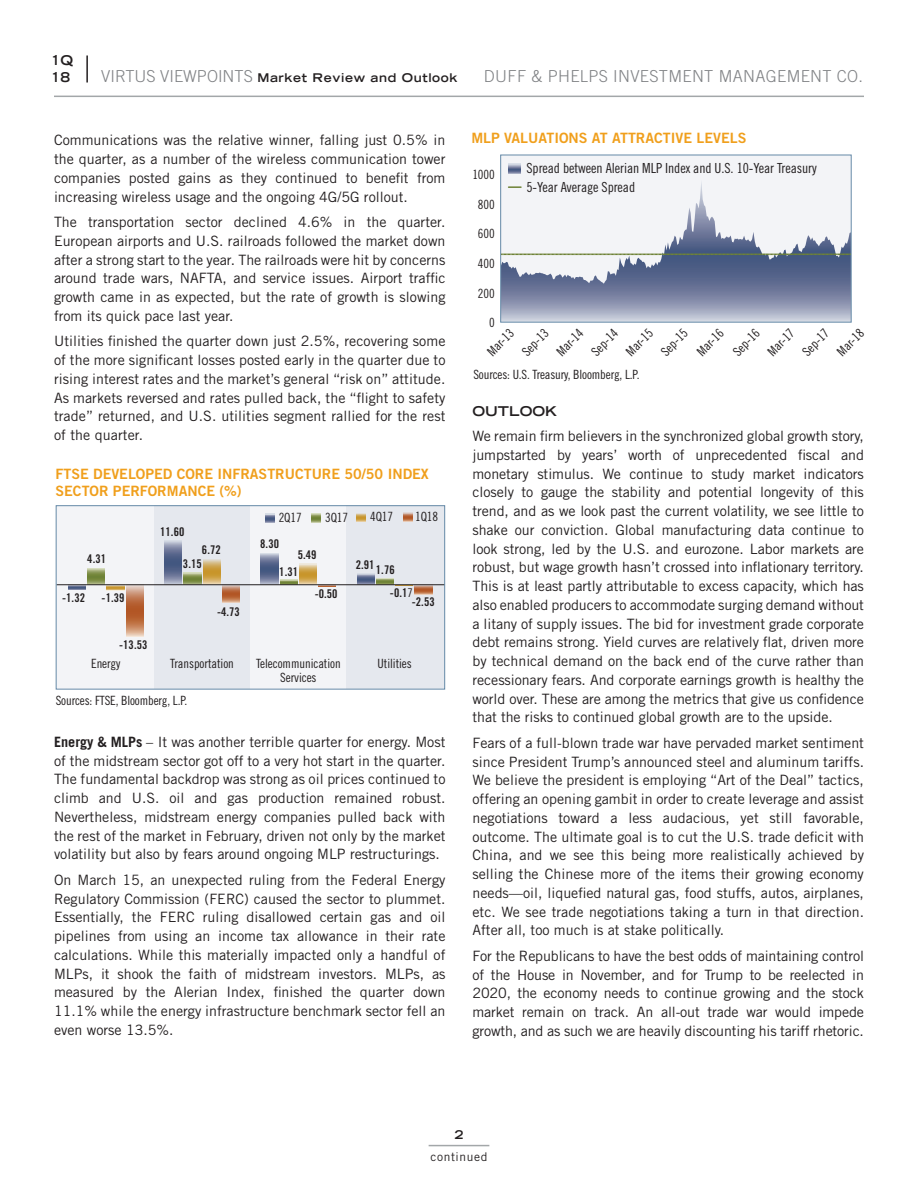
<style>
.page{position:relative;width:918px;height:1188px;background:#fff}
.page>*{position:absolute;margin:0;border:0;box-sizing:border-box;transform-origin:0 0}
.t1{font:300 16.5px "Trade Gothic LT Std";letter-spacing:.02em;color:#808285}
.Body_Copy{font:14.25px/18.8px "Trade Gothic LT Std";color:#231f20;text-align:justify}
.t2{font:14.25px/17.1px "Trade Gothic LT Std Bd 2";color:#f09f1c}
.t3{font:13.95px/19.2px "Trade Gothic Cond Eighteen";letter-spacing:-.005em;color:#231f20}
.Body_Copy-2{font:700 expanded 13.5px/17.1px "Trade Gothic LH";color:#231f20}
.t4{font:12.75px "Trade Gothic Cond Eighteen";letter-spacing:-.005em;color:#231f20}
.t5{font:12px/25.3px "Trade Gothic Bold Cond Twenty";letter-spacing:.005em;color:#231f20}
.t6{font:700 expanded 12px "Trade Gothic LH";letter-spacing:.05em;color:#231f20}
.t7{font:12px "Trade Gothic";letter-spacing:.05em;color:#231f20}
.s1{font-family:"Trade Gothic LT Std";font-weight:300;font-stretch:normal;font-size:16.5px;color:#808285}
.s2{font-family:"Trade Gothic Cond Eighteen"}
.s3{font-weight:700}
</style>
<div class="page">
<hr style="left:54px;top:96px;width:810px;height:1px;background:#a3a7a9">
<hr style="left:86px;top:56px;width:2px;height:26px;background:#231f20">
<hr style="left:429px;top:1145px;width:60px;height:1px;background:#a3a7a9">
<div style="left:501px;top:155px;width:350px;height:167px;background:#f3f4f7"></div>
<svg style="left:502px;top:182px;width:348px;height:139px"></svg>
<svg style="left:502px;top:254px;width:348px;height:1px"></svg>
<div style="left:500px;top:155px;width:352px;height:168px;border:1px solid #668aa8"></div>
<svg style="left:509px;top:164px;width:12px;height:10px"></svg>
<svg style="left:509px;top:186px;width:12px;height:2px"></svg>
<div style="left:56px;top:506px;width:389px;height:183px;background:#f3f4f7"></div>
<div style="left:347px;top:506px;width:98px;height:183px;background:#e5e8ee"></div>
<div style="left:154px;top:506px;width:96px;height:183px;background:#e5e8ee"></div>
<svg style="left:126px;top:585px;width:17px;height:51px"></svg>
<svg style="left:222px;top:585px;width:18px;height:18px"></svg>
<svg style="left:319px;top:585px;width:17px;height:2px"></svg>
<svg style="left:415px;top:585px;width:17px;height:9px"></svg>
<svg style="left:107px;top:585px;width:17px;height:5px"></svg>
<svg style="left:203px;top:559px;width:17px;height:25px"></svg>
<svg style="left:299px;top:564px;width:18px;height:20px"></svg>
<svg style="left:396px;top:585px;width:17px;height:1px"></svg>
<svg style="left:87px;top:568px;width:18px;height:16px"></svg>
<svg style="left:184px;top:573px;width:17px;height:11px"></svg>
<svg style="left:280px;top:580px;width:17px;height:4px"></svg>
<svg style="left:376px;top:578px;width:18px;height:6px"></svg>
<svg style="left:68px;top:585px;width:18px;height:5px"></svg>
<svg style="left:165px;top:541px;width:17px;height:43px"></svg>
<svg style="left:261px;top:553px;width:17px;height:31px"></svg>
<svg style="left:357px;top:574px;width:17px;height:10px"></svg>
<hr style="left:57px;top:584px;width:388px;height:1px;background:#231f20">
<svg style="left:403px;top:513px;width:9px;height:8px"></svg>
<svg style="left:357px;top:513px;width:9px;height:9px"></svg>
<svg style="left:312px;top:514px;width:9px;height:8px"></svg>
<svg style="left:265px;top:514px;width:9px;height:9px"></svg>
<div style="left:56px;top:505px;width:389px;height:185px;border:1px solid #668aa8"></div>
<p class="Body_Copy-2" style="left:51px;top:51px;width:24px">1Q<br>18</p>
<p class="t6" style="left:101px;top:70px;width:358px"><span class="s1">VIRTUS VIEWPOINTS</span> Market Review and Outlook</p>
<p class="t1" style="left:484px;top:66px;width:381px">DUFF &amp; PHELPS INVESTMENT MANAGEMENT CO.</p>
<p class="Body_Copy" style="left:54px;top:131px;width:393px">Communications was the relative winner, falling just 0.5% in the quarter, as a number of the wireless communication tower companies posted gains as they continued to benefit from increasing wireless usage and the ongoing 4G/5G rollout.</p>
<p class="Body_Copy" style="left:54px;top:212px;width:393px">The transportation sector declined 4.6% in the quarter.<br>European airports and U.S. railroads followed the market down after a strong start to the year. The railroads were hit by concerns around trade wars, NAFTA, and service issues. Airport traffic growth came in as expected, but the rate of growth is slowing from its quick pace last year.</p>
<p class="Body_Copy" style="left:54px;top:332px;width:393px">Utilities finished the quarter down just 2.5%, recovering some of the more significant losses posted early in the quarter due to rising interest rates and the market’s general “risk on” attitude.<br>As markets reversed and rates pulled back, the “flight to safety trade” returned, and U.S. utilities segment rallied for the rest of the quarter.</p>
<p class="t2" style="left:56px;top:465px;width:375px">FTSE DEVELOPED CORE INFRASTRUCTURE 50/50 INDEX<br>SECTOR PERFORMANCE (%)</p>
<p class="t5" style="left:87px;top:546px;width:20px">4.31</p>
<p class="t5" style="left:102px;top:585px;width:24px">-1.39</p>
<p class="t5" style="left:119px;top:632px;width:30px">-13.53</p>
<p class="t5" style="left:62px;top:585px;width:24px">-1.32</p>
<p class="t5" style="left:160px;top:519px;width:26px">11.60</p>
<p class="t5" style="left:183px;top:551px;width:20px">3.15</p>
<p class="t5" style="left:202px;top:537px;width:20px">6.72</p>
<p class="t5" style="left:217px;top:599px;width:24px">-4.73</p>
<p class="t4" style="left:91px;top:656px;width:31px">Energy</p>
<p class="t4" style="left:170px;top:656px;width:65px">Transportation</p>
<p class="t4" style="left:56px;top:692px;width:133px">Sources: FTSE, Bloomberg, L.P.</p>
<p class="t4" style="left:279px;top:510px;width:24px">2Q17</p>
<p class="t4" style="left:325px;top:510px;width:24px">3Q17</p>
<p class="t4" style="left:370px;top:509px;width:24px">4Q17</p>
<p class="t4" style="left:415px;top:509px;width:24px">1Q18</p>
<p class="t5" style="left:260px;top:531px;width:20px">8.30</p>
<p class="t5" style="left:298px;top:542px;width:20px">5.49</p>
<p class="t5" style="left:279px;top:559px;width:20px">1.31</p>
<p class="t5" style="left:315px;top:581px;width:24px">-0.50</p>
<p class="t5" style="left:390px;top:555px;width:24px;text-indent:-34px">2.911.76 -0.1<span class="s2">7</span></p>
<p class="t5" style="left:412px;top:589px;width:24px">-2.53</p>
<p class="t4" style="left:256px;top:656px;width:86px">Telecommunication</p>
<p class="t4" style="left:378px;top:656px;width:36px">Utilities</p>
<p class="t4" style="left:280px;top:670px;width:38px">Services</p>
<p class="Body_Copy" style="left:54px;top:732px;width:393px"><span class="s3">Energy &amp; MLPs</span> – It was another terrible quarter for energy. Most of the midstream sector got off to a very hot start in the quarter.<br>The fundamental backdrop was strong as oil prices continued to climb and U.S. oil and gas production remained robust.<br>Nevertheless, midstream energy companies pulled back with the rest of the market in February, driven not only by the market volatility but also by fears around ongoing MLP restructurings.</p>
<p class="Body_Copy" style="left:54px;top:870px;width:393px">On March 15, an unexpected ruling from the Federal Energy Regulatory Commission (FERC) caused the sector to plummet.<br>Essentially, the FERC ruling disallowed certain gas and oil pipelines from using an income tax allowance in their rate calculations. While this materially impacted only a handful of MLPs, it shook the faith of midstream investors. MLPs, as measured by the Alerian Index, finished the quarter down 11.1% while the energy infrastructure benchmark sector fell an even worse 13.5%.</p>
<p class="t2" style="left:471px;top:129px;width:277px">MLP VALUATIONS AT ATTRACTIVE LEVELS</p>
<p class="t4" style="left:472px;top:167px;width:24px">1000</p>
<p class="t4" style="left:478px;top:197px;width:18px">800</p>
<p class="t4" style="left:478px;top:226px;width:18px">600</p>
<p class="t4" style="left:478px;top:256px;width:18px">400</p>
<p class="t4" style="left:478px;top:286px;width:18px">200</p>
<p class="t3" style="left:526px;top:158px;width:292px">Spread between Alerian MLP Index and U.S. 10-Year Treasury<br>5-Year Average Spread</p>
<p class="t4" style="left:489px;top:315px;width:7px">0</p>
<p class="t4" style="left:484px;top:348px;width:33px;rotate:-45deg">Mar-13</p>
<p class="t4" style="left:519px;top:348px;width:33px;rotate:-45deg">Sep-13</p>
<p class="t4" style="left:554px;top:348px;width:33px;rotate:-45deg">Mar-14</p>
<p class="t4" style="left:588px;top:348px;width:33px;rotate:-45deg">Sep-14</p>
<p class="t4" style="left:623px;top:348px;width:33px;rotate:-45deg">Mar-15</p>
<p class="t4" style="left:658px;top:348px;width:33px;rotate:-45deg">Sep-15</p>
<p class="t4" style="left:694px;top:348px;width:33px;rotate:-45deg">Mar-16</p>
<p class="t4" style="left:730px;top:348px;width:33px;rotate:-45deg">Sep-16</p>
<p class="t4" style="left:765px;top:348px;width:33px;rotate:-45deg">Mar-17</p>
<p class="t4" style="left:799px;top:348px;width:33px;rotate:-45deg">Sep-17</p>
<p class="t4" style="left:834px;top:348px;width:33px;rotate:-45deg">Mar-18</p>
<p class="t4" style="left:473px;top:367px;width:168px">Sources: U.S. Treasury, Bloomberg, L.P.</p>
<p class="Body_Copy-2" style="left:472px;top:402px;width:86px">OUTLOOK</p>
<p class="Body_Copy" style="left:472px;top:426px;width:393px">We remain firm believers in the synchronized global growth story, jumpstarted by years’ worth of unprecedented fiscal and monetary stimulus. We continue to study market indicators closely to gauge the stability and potential longevity of this trend, and as we look past the current volatility, we see little to shake our conviction. Global manufacturing data continue to look strong, led by the U.S. and eurozone. Labor markets are robust, but wage growth hasn’t crossed into inflationary territory.<br>This is at least partly attributable to excess capacity, which has also enabled producers to accommodate surging demand without a litany of supply issues. The bid for investment grade corporate debt remains strong. Yield curves are relatively flat, driven more by technical demand on the back end of the curve rather than recessionary fears. And corporate earnings growth is healthy the world over. These are among the metrics that give us confidence that the risks to continued global growth are to the upside.</p>
<p class="Body_Copy" style="left:472px;top:733px;width:393px">Fears of a full-blown trade war have pervaded market sentiment since President Trump’s announced steel and aluminum tariffs.<br>We believe the president is employing “Art of the Deal” tactics, offering an opening gambit in order to create leverage and assist negotiations toward a less audacious, yet still favorable, outcome. The ultimate goal is to cut the U.S. trade deficit with China, and we see this being more realistically achieved by selling the Chinese more of the items their growing economy needs—oil, liquefied natural gas, food stuffs, autos, airplanes, etc. We see trade negotiations taking a turn in that direction.<br>After all, too much is at stake politically.</p>
<p class="Body_Copy" style="left:472px;top:946px;width:393px">For the Republicans to have the best odds of maintaining control of the House in November, and for Trump to be reelected in 2020, the economy needs to continue growing and the stock market remain on track. An all-out trade war would impede growth, and as such we are heavily discounting his tariff rhetoric.</p>
<p class="t6" style="left:455px;top:1127px;width:10px">2</p>
<p class="t7" style="left:431px;top:1150px;width:58px">continued</p>
</div>
